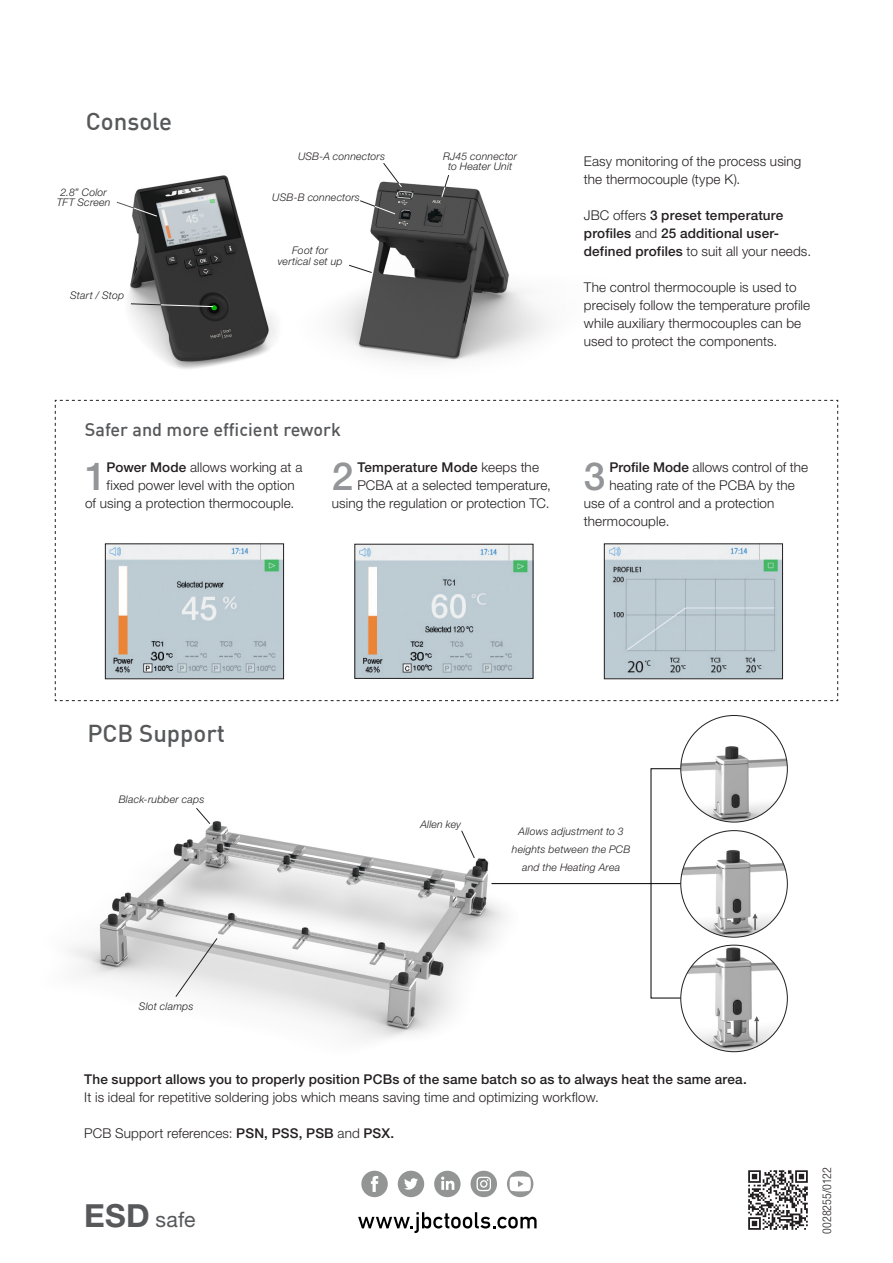
<style>
.page{position:relative;width:893px;height:1263px;background:#fff}
.page>*{position:absolute;margin:0;border:0;box-sizing:border-box;transform-origin:0 0}
.t1{font:500 38.7px "Helvetica Neue LT Std";color:#939598}
.t2{font:500 24px "DIN";color:#57585a}
.t3{font:21.3px "Helvetica Neue LT Std";color:#57585a}
.t4{font:500 18px "DIN";color:#57585a}
.t5{font:300 13.5px/18px "Helvetica Neue LT Std";letter-spacing:.01em;color:#231f20}
.t6{font:500 13.5px/18px "Helvetica Neue LT Std";letter-spacing:.01em;color:#231f20}
.t7{font:300 condensed 12px "Helvetica Neue LT Std";color:#231f20}
.t8{font:italic 300 10.5px/18px "Helvetica Neue LT Std";letter-spacing:.015em;color:#231f20;text-align:center}
.s1{font-weight:500}
.s2{font-weight:300}
.s3{font-weight:700;font-size:31.8px}
</style>
<div class="page">
<img style="left:748px;top:1170px;width:60px;height:60px">
<svg style="left:507px;top:1171px;width:26px;height:26px"></svg>
<svg style="left:398px;top:1171px;width:26px;height:26px"></svg>
<svg style="left:434px;top:1171px;width:27px;height:26px"></svg>
<svg style="left:361px;top:1171px;width:27px;height:26px"></svg>
<svg style="left:471px;top:1171px;width:26px;height:26px"></svg>
<svg style="left:358px;top:1212px;width:179px;height:21px"></svg>
<img style="left:681px;top:715px;width:106px;height:107px;border-radius:53px">
<img style="left:681px;top:831px;width:106px;height:106px;border-radius:53px">
<img style="left:681px;top:945px;width:106px;height:107px;border-radius:53px">
<img style="left:285px;top:181px;width:374px;height:219px">
<img style="left:55px;top:175px;width:230px;height:225px">
<img style="left:71px;top:821px;width:447px;height:218px">
<svg style="left:117px;top:202px;width:40px;height:15px"></svg>
<svg style="left:753px;top:913px;width:5px;height:17px"></svg>
<svg style="left:754px;top:1016px;width:5px;height:26px"></svg>
<svg style="left:360px;top:200px;width:36px;height:14px"></svg>
<hr style="left:491px;top:883px;width:190px;height:1px;background:#000">
<svg style="left:196px;top:808px;width:14px;height:16px"></svg>
<svg style="left:461px;top:830px;width:14px;height:28px"></svg>
<svg style="left:175px;top:938px;width:43px;height:59px"></svg>
<svg style="left:383px;top:163px;width:19px;height:24px"></svg>
<svg style="left:441px;top:175px;width:8px;height:22px"></svg>
<svg style="left:55px;top:400px;width:783px;height:301px"></svg>
<svg style="left:131px;top:303px;width:82px;height:4px"></svg>
<svg style="left:349px;top:265px;width:23px;height:8px"></svg>
<p class="t2" style="left:86px;top:106px;width:88px">Console</p>
<p class="t8" style="left:60px;top:183px;width:48px">2.8” Color</p>
<p class="t8" style="left:57px;top:193px;width:55px">TFT Screen</p>
<p class="t8" style="left:70px;top:286px;width:55px">Start / Stop</p>
<p class="t8" style="left:298px;top:147px;width:89px">USB-A connectors</p>
<p class="t8" style="left:272px;top:188px;width:89px">USB-B connectors</p>
<p class="t8" style="left:292px;top:242px;width:37px">Foot for</p>
<p class="t8" style="left:278px;top:252px;width:66px">vertical set up</p>
<p class="t8" style="left:443px;top:147px;width:75px">RJ45 connector</p>
<p class="t8" style="left:448px;top:158px;width:66px">to Heater Unit</p>
<p class="t4" style="left:85px;top:418px;width:258px">Safer and more efficient rework</p>
<p class="t1" style="left:85px;top:453px;width:23px">1</p>
<p class="t5" style="left:107px;top:458px;width:197px"><span class="s1">Power Mode</span> allows working at a</p>
<p class="t1" style="left:332px;top:453px;width:23px">2</p>
<p class="t6" style="left:357px;top:458px;width:183px">Temperature Mode <span class="s2">keeps the</span></p>
<p class="t5" style="left:357px;top:476px;width:195px">PCBA at a selected temperature,</p>
<p class="t5" style="left:332px;top:494px;width:219px">using the regulation or protection TC.</p>
<p class="t5" style="left:107px;top:476px;width:190px">fixed power level with the option</p>
<p class="t5" style="left:85px;top:494px;width:211px">of using a protection thermocouple.</p>
<p class="t5" style="left:584px;top:152px;width:219px">Easy monitoring of the process using the thermocouple (type K).</p>
<p class="t6" style="left:584px;top:206px;width:229px"><span class="s2">JBC offers</span> 3 preset temperature profiles <span class="s2">and</span> 25 additional user&shy;defined profiles <span class="s2">to suit all your needs.</span></p>
<p class="t5" style="left:584px;top:278px;width:228px">The control thermocouple is used to precisely follow the temperature profile while auxiliary thermocouples can be used to protect the components.</p>
<p class="t1" style="left:584px;top:453px;width:23px">3</p>
<p class="t5" style="left:609px;top:458px;width:200px"><span class="s1">Profile Mode</span> allows control of the</p>
<p class="t5" style="left:609px;top:476px;width:187px">heating rate of the PCBA by the</p>
<p class="t5" style="left:584px;top:494px;width:192px">use of a control and a protection</p>
<p class="t5" style="left:584px;top:512px;width:87px">thermocouple.</p>
<p class="t2" style="left:87px;top:718px;width:139px">PCB Support</p>
<p class="t8" style="left:119px;top:790px;width:87px">Black-rubber caps</p>
<p class="t8" style="left:139px;top:997px;width:56px">Slot clamps</p>
<p class="t8" style="left:420px;top:815px;width:42px">Allen key</p>
<p class="t8" style="left:512px;top:822px;width:120px">Allows adjustment to 3 heights between the PCB and the Heating Area</p>
<p class="t6" style="left:84px;top:1070px;width:664px">The support allows you to properly position PCBs of the same batch so as to always heat the same area.<br><span class="s2">It is ideal for repetitive soldering jobs which means saving time and optimizing workflow.</span></p>
<p class="t5" style="left:84px;top:1124px;width:311px">PCB Support references: <span class="s1">PSN, PSS, PSB</span> and <span class="s1">PSX.</span></p>
<p class="t3" style="left:84px;top:1207px;width:113px"><span class="s3">ESD</span> safe</p>
<p class="t7" style="left:820px;top:1234px;width:68px;rotate:-90deg">0028255/0122</p>
</div>
